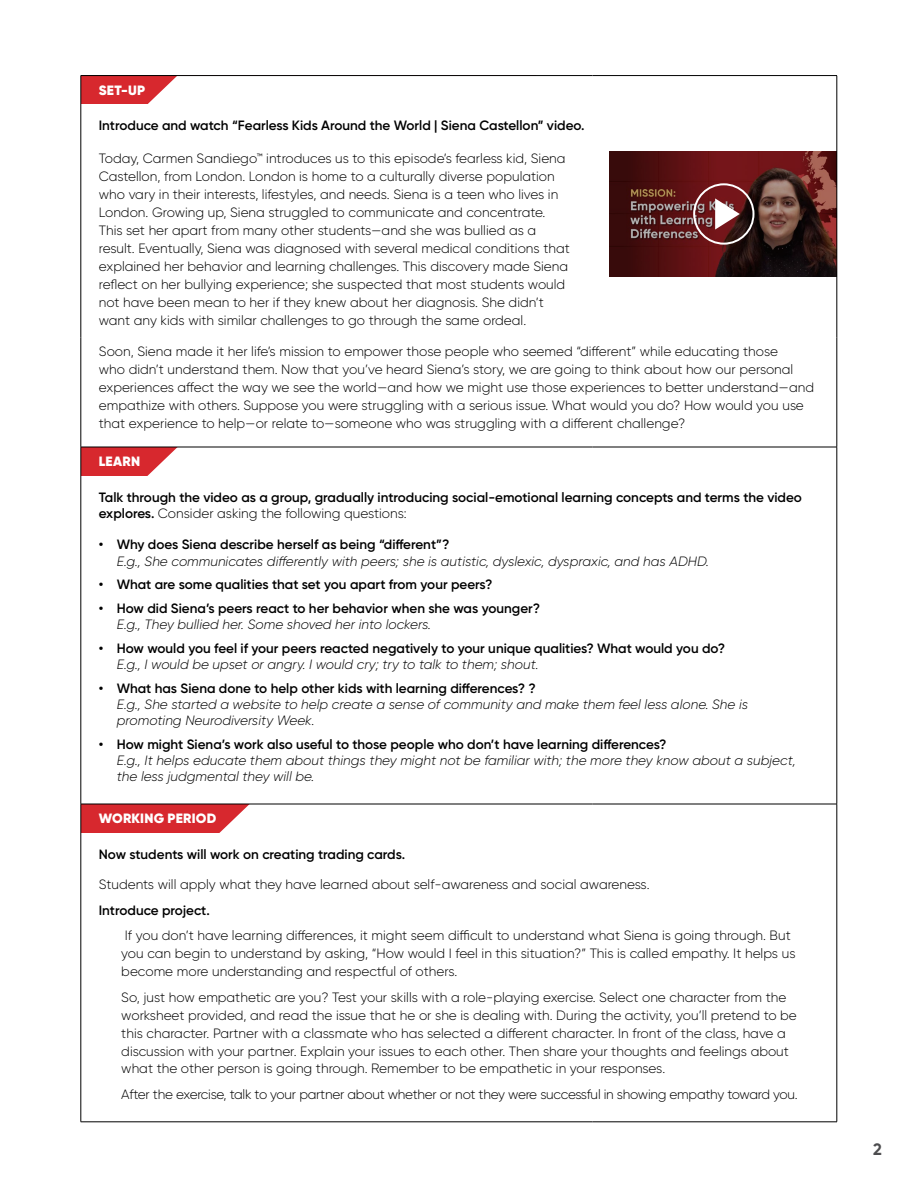
<style>
.page{position:relative;width:918px;height:1188px;background:#fff}
.page>*{position:absolute;margin:0;border:0;box-sizing:border-box;transform-origin:0 0}
.t1{font:700 16.5px "Gilroy";color:#4d4d4f}
.t2{font:300 13.5px/18px "Gilroy";color:#000}
.t3{font:600 13.5px/16.2px "Gilroy";color:#000}
.t4{font:italic 300 13.5px/16.2px "Gilroy";color:#000}
.t5{font:300 13.5px "Gilroy";letter-spacing:-.02em;color:#000}
.t6{font:900 13.5px "Gilroy";letter-spacing:.015em;color:#fff}
.s1{font-weight:300}
</style>
<div class="page">
<div style="left:81px;top:447px;width:365px;height:29px;background:#d7282e"></div>
<div style="left:147px;top:448px;width:299px;height:28px;background:#fff"></div>
<div style="left:81px;top:804px;width:365px;height:29px;background:#d7282e"></div>
<div style="left:219px;top:805px;width:227px;height:28px;background:#fff"></div>
<div style="left:81px;top:75px;width:455px;height:29px;background:#d7282e"></div>
<svg style="left:146px;top:76px;width:422px;height:28px;background:#fcf5f6"></svg>
<svg style="left:610px;top:152px;width:227px;height:125px;background:#53201f"></svg>
<div style="left:693px;top:183px;width:61px;height:62px;border:2px solid #fff;border-radius:50%"></div>
<svg style="left:715px;top:198px;width:25px;height:32px"></svg>
<hr style="left:81px;top:75px;width:511px;height:1px;background:#000">
<hr style="left:81px;top:76px;width:1px;height:68px;background:#000">
<hr style="left:592px;top:75px;width:245px;height:1px;background:#000">
<hr style="left:837px;top:76px;width:1px;height:68px;background:#000">
<hr style="left:81px;top:447px;width:1px;height:357px;background:#000">
<hr style="left:837px;top:447px;width:1px;height:357px;background:#000">
<hr style="left:81px;top:804px;width:511px;height:1px;background:#000">
<hr style="left:81px;top:804px;width:1px;height:318px;background:#000">
<hr style="left:592px;top:804px;width:245px;height:1px;background:#000">
<hr style="left:837px;top:804px;width:1px;height:318px;background:#000">
<hr style="left:81px;top:1122px;width:511px;height:1px;background:#000">
<hr style="left:592px;top:1122px;width:245px;height:1px;background:#000">
<hr style="left:81px;top:338px;width:1px;height:109px;background:#000">
<hr style="left:837px;top:338px;width:1px;height:109px;background:#000">
<hr style="left:81px;top:447px;width:511px;height:1px;background:#000">
<hr style="left:592px;top:447px;width:245px;height:1px;background:#000">
<hr style="left:81px;top:144px;width:1px;height:194px;background:#000">
<hr style="left:837px;top:144px;width:1px;height:194px;background:#000">
<p class="t6" style="left:99px;top:81px;width:48px">SET-UP</p>
<p class="t3" style="left:99px;top:117px;width:487px">Introduce and watch “Fearless Kids Around the World | Siena Castellon” video.</p>
<p class="t2" style="left:99px;top:149px;width:473px">Today, Carmen Sandiego™ introduces us to this episode’s fearless kid, Siena Castellon, from London. London is home to a culturally diverse population who vary in their interests, lifestyles, and needs. Siena is a teen who lives in London. Growing up, Siena struggled to communicate and concentrate.<br>This set her apart from many other students—and she was bullied as a result. Eventually, Siena was diagnosed with several medical conditions that explained her behavior and learning challenges. This discovery made Siena reflect on her bullying experience; she suspected that most students would not have been mean to her if they knew about her diagnosis. She didn’t want any kids with similar challenges to go through the same ordeal.</p>
<p class="t2" style="left:99px;top:343px;width:717px">Soon, Siena made it her life’s mission to empower those people who seemed “different” while educating those<br>who didn’t understand them. Now that you’ve heard Siena’s story, we are going to think about how our personal experiences affect the way we see the world—and how we might use those experiences to better understand—and empathize with others. Suppose you were struggling with a serious issue. What would you do? How would you use that experience to help—or relate to—someone who was struggling with a different challenge?</p>
<p class="t6" style="left:99px;top:453px;width:43px">LEARN</p>
<p class="t3" style="left:99px;top:489px;width:705px">Talk through the video as a group, gradually introducing social-emotional learning concepts and terms the video explores. <span class="s1">Consider asking the following questions:</span></p>
<p class="t3" style="left:99px;top:536px;width:352px">• Why does Siena describe herself as being “different”?</p>
<p class="t4" style="left:117px;top:553px;width:594px">E.g., She communicates differently with peers; she is autistic, dyslexic, dyspraxic, and has ADHD.</p>
<p class="t3" style="left:99px;top:576px;width:395px">• What are some qualities that set you apart from your peers?</p>
<p class="t3" style="left:99px;top:600px;width:443px">• How did Siena’s peers react to her behavior when she was younger?</p>
<p class="t4" style="left:117px;top:616px;width:316px">E.g., They bullied her. Some shoved her into lockers.</p>
<p class="t3" style="left:99px;top:640px;width:628px">• How would you feel if your peers reacted negatively to your unique qualities? What would you do?</p>
<p class="t4" style="left:117px;top:656px;width:423px">E.g., I would be upset or angry. I would cry; try to talk to them; shout.</p>
<p class="t3" style="left:99px;top:680px;width:438px">• What has Siena done to help other kids with learning differences? ?</p>
<p class="t4" style="left:117px;top:696px;width:633px">E.g., She started a website to help create a sense of community and make them feel less alone. She is promoting Neurodiversity Week.</p>
<p class="t3" style="left:99px;top:736px;width:569px">• How might Siena’s work also useful to those people who don’t have learning differences?</p>
<p class="t4" style="left:117px;top:752px;width:681px">E.g., It helps educate them about things they might not be familiar with; the more they know about a subject, the less judgmental they will be.</p>
<p class="t6" style="left:99px;top:810px;width:119px">WORKING PERIOD</p>
<p class="t3" style="left:99px;top:846px;width:308px">Now students will work on creating trading cards.</p>
<p class="t2" style="left:99px;top:875px;width:552px">Students will apply what they have learned about self-awareness and social awareness.</p>
<p class="t3" style="left:99px;top:902px;width:113px">Introduce project.</p>
<p class="t2" style="left:121px;top:926px;width:676px">If you don’t have learning differences, it might seem difficult to understand what Siena is going through. But you can begin to understand by asking, “How would I feel in this situation?” This is called empathy. It helps us become more understanding and respectful of others.</p>
<p class="t2" style="left:121px;top:988px;width:677px">So, just how empathetic are you? Test your skills with a role-playing exercise. Select one character from the worksheet provided, and read the issue that he or she is dealing with. During the activity, you’ll pretend to be this character. Partner with a classmate who has selected a different character. In front of the class, have a discussion with your partner. Explain your issues to each other. Then share your thoughts and feelings about what the other person is going through. Remember to be empathetic in your responses.</p>
<p class="t5" style="left:121px;top:1086px;width:678px">After the exercise, talk to your partner about whether or not they were successful in showing empathy toward you.</p>
<p class="t1" style="left:873px;top:1139px;width:10px">2</p>
</div>
